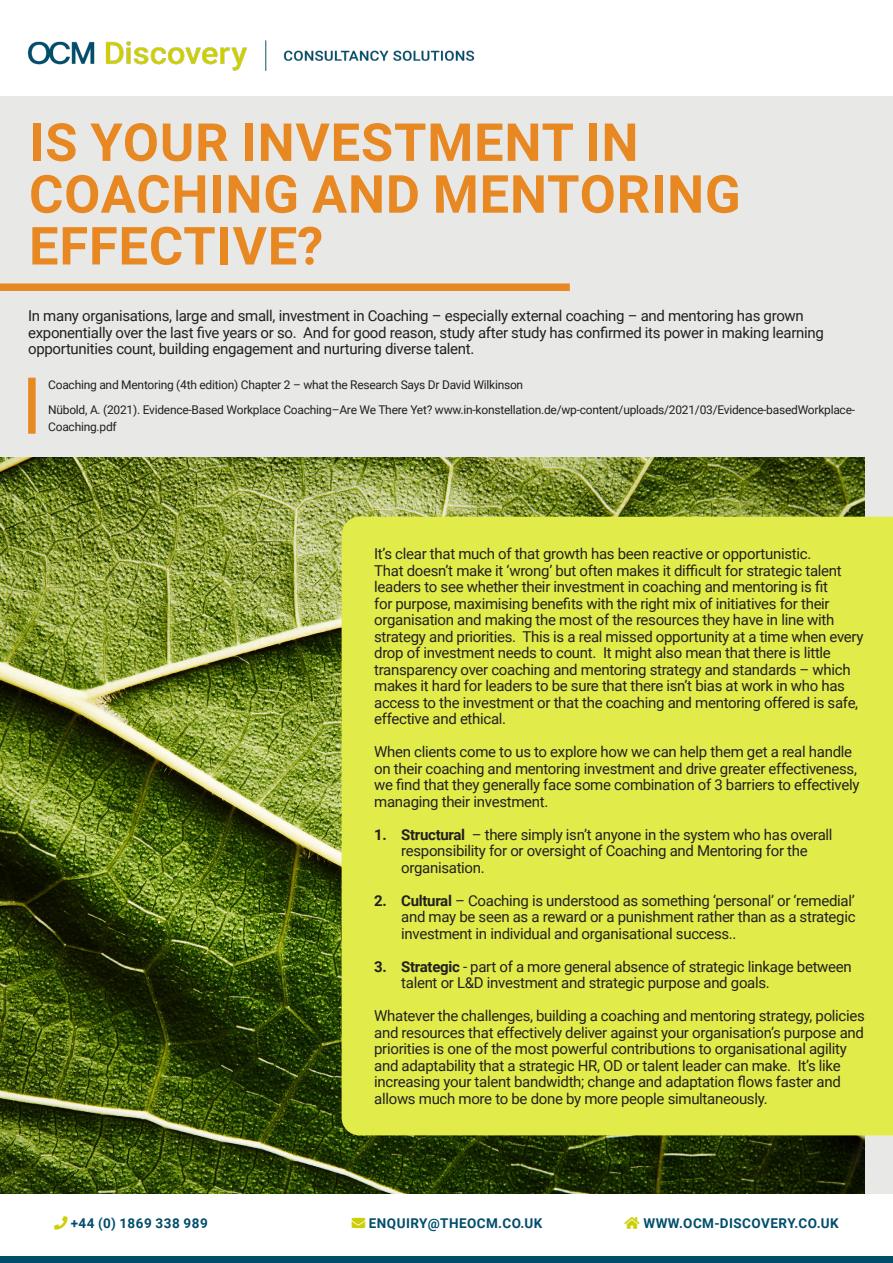
<style>
.page{position:relative;width:893px;height:1263px;background:#e8e9e7}
.page>*{position:absolute;margin:0;border:0;box-sizing:border-box;transform-origin:0 0}
.t1{font:700 52.5px/51.8px "Roboto";letter-spacing:.015em;color:#e78822}
.t2{font:15px/16.5px "Roboto";letter-spacing:-.02em;color:#231f20}
.t3{font:700 13.5px "Roboto";letter-spacing:.035em;color:#004d6c}
.t4{font:12px/16.5px "Roboto";letter-spacing:-.02em;color:#231f20}
.s1{font-weight:700}
.s2{color:#cdcf06}
</style>
<div class="page">
<div style="left:0;top:0;width:893px;height:96px;background:#fff"></div>
<img style="left:27px;top:40px;width:448px;height:31px">
<img style="left:0;top:457px;width:865px;height:738px">
<div style="left:0;top:1195px;width:893px;height:68px;background:#fff"></div>
<div style="left:0;top:1256px;width:893px;height:7px;background:#004d6c"></div>
<div style="left:342px;top:517px;width:551px;height:618px;background:#e1ec4a"></div>
<div style="left:28px;top:378px;width:8px;height:56px;background:#e78822"></div>
<div style="left:0;top:283px;width:570px;height:8px;background:#e78822"></div>
<p class="t1" style="left:29px;top:114px;width:713px">IS YOUR INVESTMENT IN<br>COACHING AND MENTORING<br>EFFECTIVE?</p>
<p class="t2" style="left:28px;top:307px;width:797px">In many organisations, large and small, investment in Coaching – especially external coaching – and mentoring has grown exponentially over the last five years or so. And for good reason, study after study has confirmed its power in making learning opportunities count, building engagement and nurturing diverse talent.</p>
<p class="t4" style="left:48px;top:376px;width:477px">Coaching and Mentoring (4th edition) Chapter 2 – what the Research Says Dr David Wilkinson</p>
<p class="t4" style="left:48px;top:401px;width:808px">Nübold, A. (2021). Evidence-Based Workplace Coaching–Are We There Yet? www.in-konstellation.de/wp-content/uploads/2021/03/Evidence-basedWorkplace-<br>Coaching.pdf</p>
<p class="t2" style="left:374px;top:545px;width:491px">It’s clear that much of that growth has been reactive or opportunistic.<br>That doesn’t make it ‘wrong’ but often makes it difficult for strategic talent leaders to see whether their investment in coaching and mentoring is fit<br>for purpose, maximising benefits with the right mix of initiatives for their organisation and making the most of the resources they have in line with strategy and priorities. This is a real missed opportunity at a time when every drop of investment needs to count. It might also mean that there is little transparency over coaching and mentoring strategy and standards – which makes it hard for leaders to be sure that there isn’t bias at work in who has access to the investment or that the coaching and mentoring offered is safe, effective and ethical.</p>
<p class="t2" style="left:374px;top:743px;width:487px">When clients come to us to explore how we can help them get a real handle on their coaching and mentoring investment and drive greater effectiveness, we find that they generally face some combination of 3 barriers to effectively managing their investment.</p>
<p class="t2" style="left:401px;top:826px;width:433px;text-indent:-27px"><span class="s1">1. Structural</span> – there simply isn’t anyone in the system who has overall responsibility for or oversight of Coaching and Mentoring for the organisation.</p>
<p class="t2" style="left:401px;top:892px;width:456px;text-align:justify;text-indent:-27px"><span class="s1">2. Cultural</span> – Coaching is understood as something ‘personal’ or ‘remedial’ and may be seen as a reward or a punishment rather than as a strategic investment in individual and organisational success..</p>
<p class="t2" style="left:401px;top:958px;width:452px;text-indent:-27px"><span class="s1">3. Strategic</span> - part of a more general absence of strategic linkage between talent or L&amp;D investment and strategic purpose and goals.</p>
<p class="t2" style="left:374px;top:1007px;width:492px">Whatever the challenges, building a coaching and mentoring strategy, policies and resources that effectively deliver against your organisation’s purpose and priorities is one of the most powerful contributions to organisational agility and adaptability that a strategic HR, OD or talent leader can make. It’s like increasing your talent bandwidth; change and adaptation flows faster and allows much more to be done by more people simultaneously.</p>
<p class="t3" style="left:54px;top:1214px;width:155px"><span class="s2">★</span> +44 (0) 1869 338 989</p>
<p class="t3" style="left:369px;top:1214px;width:175px">ENQUIRY@THEOCM.CO.UK</p>
<p class="t3" style="left:625px;top:1214px;width:216px"><span class="s2">★</span> WWW.OCM-DISCOVERY.CO.UK</p>
</div>
